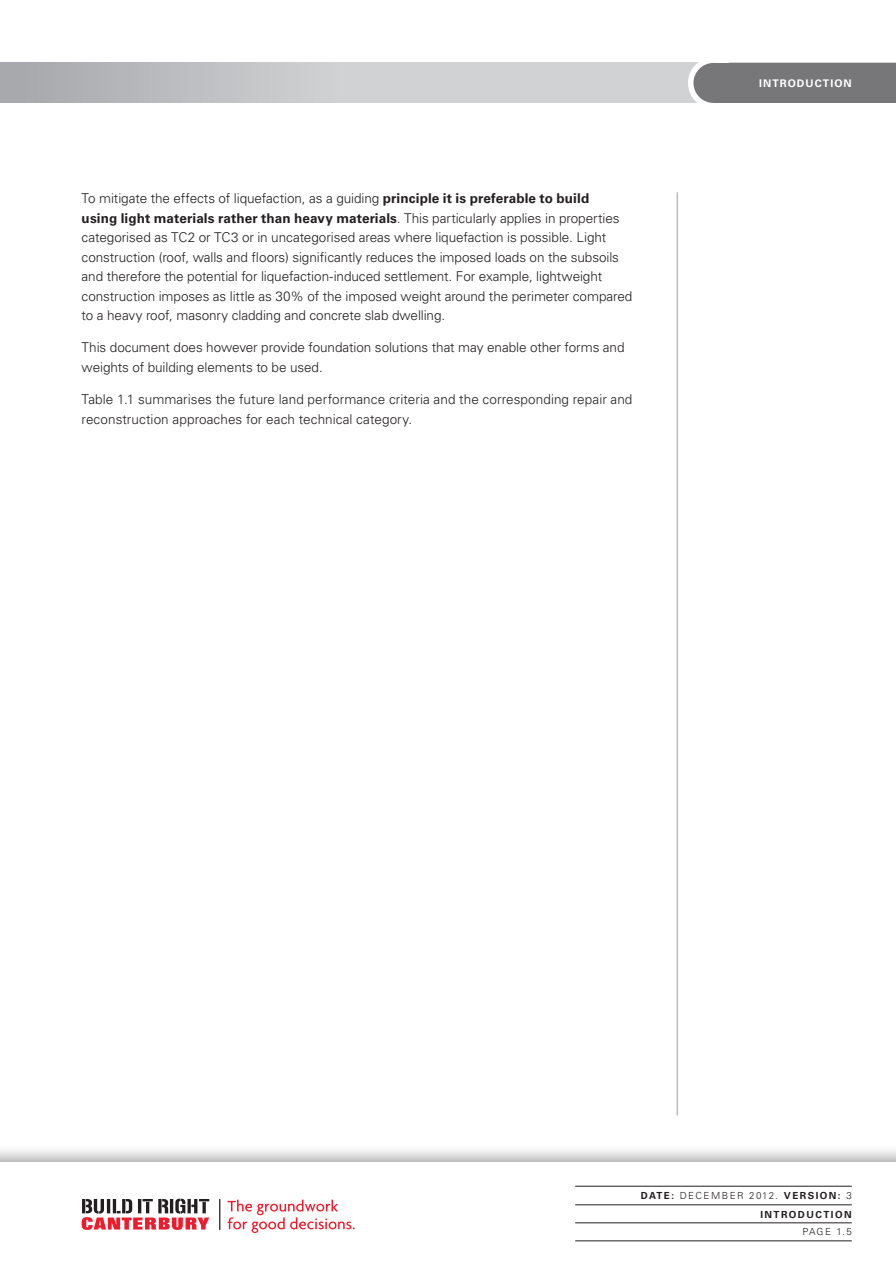
<style>
.page{position:relative;width:896px;height:1267px;background:#fff}
.page>*{position:absolute;margin:0;border:0;box-sizing:border-box;transform-origin:0 0}
.Body_Copy{font:300 13.5px/19.5px "Univers LT";letter-spacing:-.005em;color:#231f20}
.t1{font:700 10.5px "Univers LT";letter-spacing:.1em;color:#fff}
.t2{font:300 9.75px "Univers LT";letter-spacing:.15em;color:#231f20}
.t3{font:700 9.75px "Univers LT";letter-spacing:.15em;color:#231f20}
.s1{font-weight:700}
</style>
<div class="page">
<div style="left:0;top:1143px;width:895px;height:123px;background:#231f20;opacity:.4"></div>
<div style="left:0;top:1162px;width:895px;height:104px;background:#fff"></div>
<hr style="left:676px;top:192px;width:2px;height:923px;background:#bcbdc0">
<svg style="left:1px;top:63px;width:696px;height:40px"></svg>
<div style="left:688px;top:57px;width:51px;height:51px;background:#fff;border-radius:50%"></div>
<hr style="left:0;top:63px;width:1px;height:40px;background:#a8a9ad">
<div style="left:713px;top:63px;width:182px;height:40px;background:#77777a"></div>
<div style="left:693px;top:63px;width:40px;height:40px;background:#77777a;border-radius:50%"></div>
<svg style="left:82px;top:1198px;width:127px;height:31px"></svg>
<svg style="left:227px;top:1199px;width:128px;height:33px"></svg>
<hr style="left:219px;top:1198px;width:1px;height:31px;background:#231f20">
<hr style="left:575px;top:1185px;width:276px;height:1px;background:#231f20">
<hr style="left:575px;top:1204px;width:276px;height:1px;background:#231f20">
<hr style="left:575px;top:1222px;width:276px;height:1px;background:#231f20">
<hr style="left:575px;top:1240px;width:276px;height:1px;background:#231f20">
<p class="Body_Copy" style="left:82px;top:188px;width:552px">To mitigate the effects of liquefaction, as a guiding <span class="s1">principle it is preferable to build<br>using light materials rather than heavy materials</span>. This particularly applies in properties categorised as TC2 or TC3 or in uncategorised areas where liquefaction is possible. Light construction (roof, walls and floors) significantly reduces the imposed loads on the subsoils and therefore the potential for liquefaction-induced settlement. For example, lightweight construction imposes as little as 30% of the imposed weight around the perimeter compared to a heavy roof, masonry cladding and concrete slab dwelling.</p>
<p class="Body_Copy" style="left:82px;top:338px;width:544px">This document does however provide foundation solutions that may enable other forms and weights of building elements to be used.</p>
<p class="Body_Copy" style="left:82px;top:389px;width:552px">Table 1.1 summarises the future land performance criteria and the corresponding repair and reconstruction approaches for each technical category.</p>
<p class="t1" style="left:759px;top:77px;width:94px">INTRODUCTION</p>
<p class="t2" style="left:641px;top:1189px;width:212px"><span class="s1">DATE:</span> DECEMBER 2012. <span class="s1">VERSION:</span> 3</p>
<p class="t2" style="left:802px;top:1225px;width:51px">PAGE 1.5</p>
<p class="t3" style="left:760px;top:1208px;width:93px">INTRODUCTION</p>
</div>
